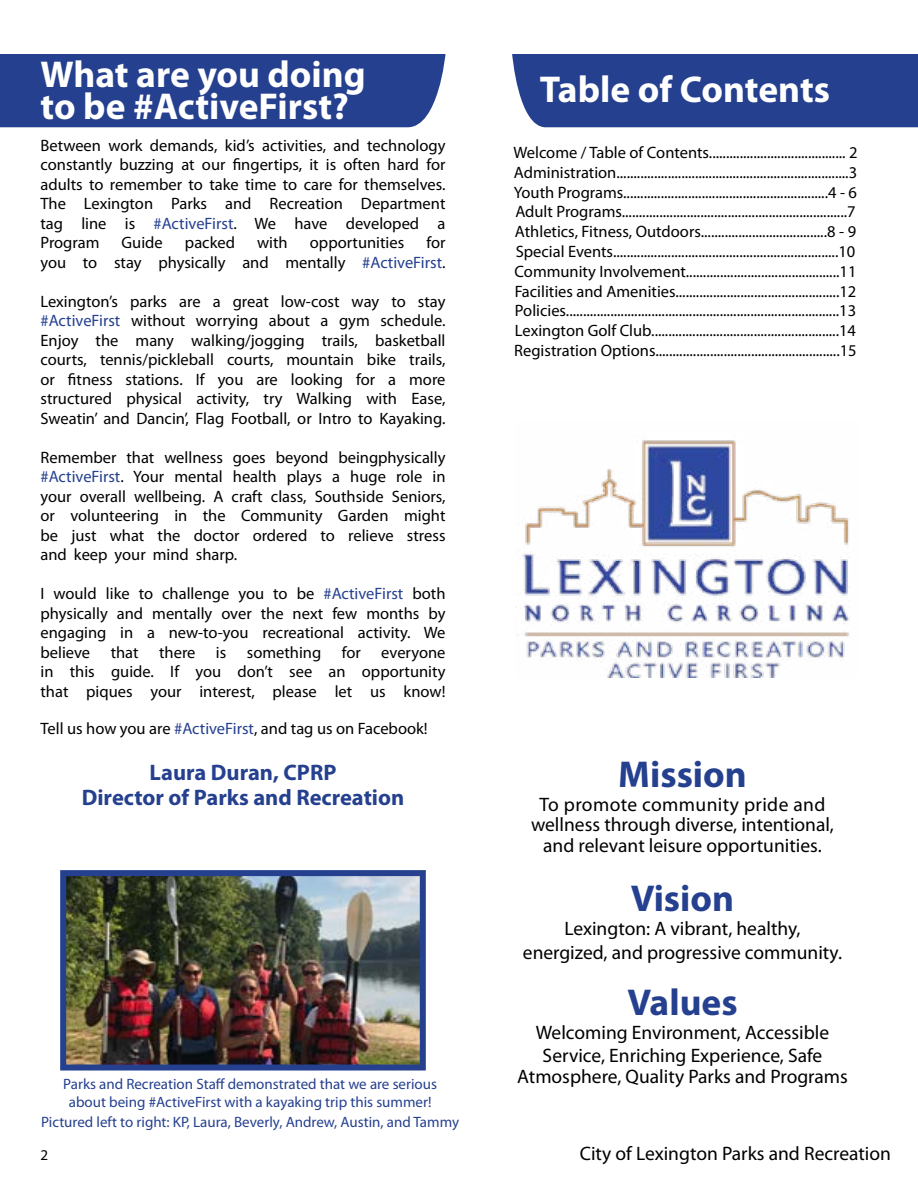
<style>
.page{position:relative;width:918px;height:1188px;background:#fff}
.page>*{position:absolute;margin:0;border:0;box-sizing:border-box;transform-origin:0 0}
.t1{font:700 37.5px/32.4px "Myriad Pro";color:#fff}
.t2{font:700 37.5px "Myriad Pro";color:#25408f}
.t3{font:700 22.5px/25.2px "Myriad Pro";color:#25408f;text-align:center}
.t4{font:19.5px/20.4px "Myriad Pro";color:#000;text-align:center}
.t5{font:16.5px/19.5px "Myriad Pro";color:#000;text-align:justify}
.t6{font:15px/17.4px "Myriad Pro";color:#25408f;text-align:center}
.t7{font:15px "Myriad Pro";color:#000}
.s1{color:#25408f}
</style>
<div class="page">
<div style="left:512px;top:54px;width:406px;height:73px;background:#25408f"></div>
<div style="left:0;top:54px;width:446px;height:73px;background:#25408f"></div>
<img style="left:67px;top:877px;width:352px;height:187px">
<div style="left:60px;top:870px;width:366px;height:201px;border:6px solid #25408f"></div>
<img style="left:522px;top:440px;width:328px;height:238px">
<h1 class="t1" style="left:40px;top:57px;width:327px">What are you doing to be #ActiveFirst?</h1>
<p class="t5" style="left:40px;top:135px;width:407px">Between work demands, kid’s activities, and technology constantly buzzing at our fingertips, it is often hard for adults to remember to take time to care for themselves.<br>The Lexington Parks and Recreation Department tag line is <span class="s1">#ActiveFirst</span>. We have developed a Program</p>
<p class="t5" style="left:41px;top:233px;width:407px;text-align:right">for<br>you to stay physically and mentally <span class="s1">#ActiveFirst</span>.</p>
<p class="t5" style="left:41px;top:291px;width:407px">Lexington’s parks are a great low-cost way to stay <span class="s1">#ActiveFirst</span> without worrying about a gym schedule.<br>Enjoy the many walking/jogging trails, basketball courts, tennis/pickleball courts, mountain bike trails, or fitness stations. If you are looking for a more structured physical activity, try Walking with Ease, Sweatin’ and Dancin’, Flag Football, or Intro to Kayaking.</p>
<p class="t5" style="left:41px;top:447px;width:407px">Remember that wellness goes beyond beingphysically <span class="s1">#ActiveFirst</span>. Your mental health plays a huge role in your overall wellbeing. A craft class, Southside Seniors, or volunteering in the Community Garden might be just what the doctor ordered to relieve stress and keep your mind sharp.</p>
<p class="t5" style="left:41px;top:584px;width:407px">I would like to challenge you to be <span class="s1">#ActiveFirst</span> both physically and mentally over the next few months by engaging in a new-to-you recreational activity. We believe that there is something for everyone in this guide. If you don’t see an opportunity that piques your interest, please let us know!</p>
<p class="t5" style="left:41px;top:719px;width:389px">Tell us how you are <span class="s1">#ActiveFirst</span>, and tag us on Facebook!</p>
<h2 class="t3" style="left:82px;top:759px;width:324px">Laura Duran, CPRP<br>Director of Parks and Recreation</h2>
<p class="t5" style="left:122px;top:233px;width:43px">Guide</p>
<p class="t5" style="left:185px;top:233px;width:52px">packed</p>
<p class="t5" style="left:257px;top:233px;width:32px">with</p>
<p class="t5" style="left:310px;top:233px;width:96px">opportunities</p>
<p class="t6" style="left:63px;top:1075px;width:375px">Parks and Recreation Staff demonstrated that we are serious about being #ActiveFirst with a kayaking trip this summer!</p>
<p class="t6" style="left:41px;top:1113px;width:419px">Pictured left to right: KP, Laura, Beverly, Andrew, Austin, and Tammy</p>
<h1 class="t1" style="left:540px;top:72px;width:292px">Table of Contents</h1>
<p class="t5" style="left:513px;top:142px;width:346px;text-align:left">Welcome / Table of Contents........................................ 2<br>Administration....................................................................3<br>Youth Programs............................................................4 - 6<br>Adult Programs..................................................................7<br>Athletics, Fitness, Outdoors.....................................8 - 9<br>Special Events..................................................................10<br>Community Involvement.............................................11<br>Facilities and Amenities................................................12<br>Policies................................................................................13<br>Lexington Golf Club.......................................................14<br>Registration Options......................................................15</p>
<h1 class="t2" style="left:618px;top:750px;width:130px">Mission</h1>
<p class="t4" style="left:531px;top:794px;width:304px">To promote community pride and wellness through diverse, intentional, and relevant leisure opportunities.</p>
<h1 class="t2" style="left:631px;top:874px;width:105px">Vision</h1>
<p class="t4" style="left:523px;top:916px;width:321px;line-height:24px">Lexington: A vibrant, healthy, energized, and progressive community.</p>
<h1 class="t2" style="left:627px;top:978px;width:112px">Values</h1>
<p class="t4" style="left:536px;top:1020px;width:295px;line-height:23.4px">Welcoming Environment, Accessible<br>Service, Enriching Experience, Safe</p>
<p class="t4" style="left:517px;top:1066px;width:332px">Atmosphere, Quality Parks and Programs</p>
<p class="t7" style="left:40px;top:1146px;width:9px">2</p>
<p class="t4" style="left:580px;top:1143px;width:313px">City of Lexington Parks and Recreation</p>
</div>
